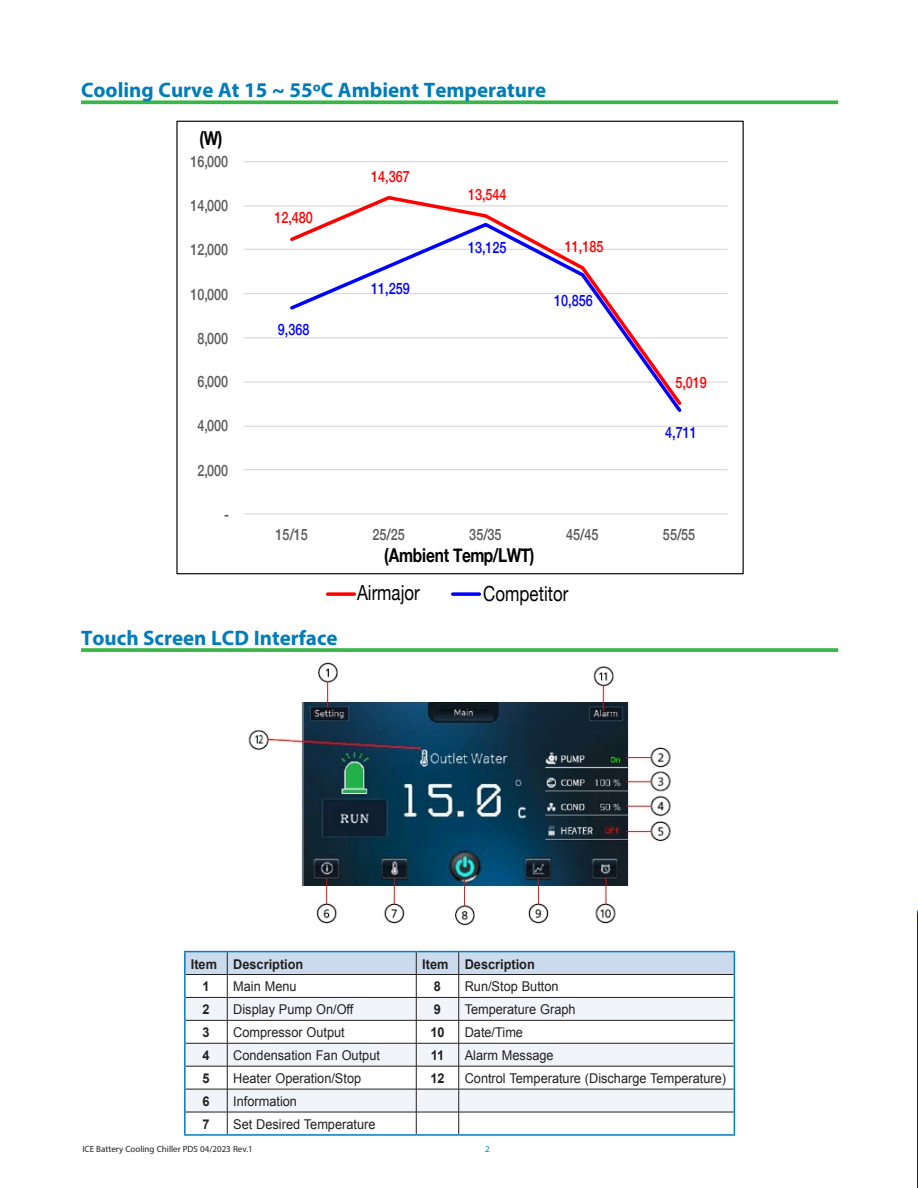
<style>
.page{position:relative;width:918px;height:1188px;background:#fff}
.page>*{position:absolute;margin:0;border:0;box-sizing:border-box;transform-origin:0 0}
.subhead{font:700 21px "Myriad Pro";color:#007cba}
.t1{font:20.85px "Helvetica Neue";letter-spacing:.005em;color:#000;scale:.81 1}
.t2{font:700 19.05px "Helvetica Neue";letter-spacing:-.01em;color:#000;scale:.81 1}
.t3{font:500 15.6px "Helvetica Neue";color:#595959;scale:.81 1}
.t4{font:500 15.6px "Helvetica Neue";color:#f00;scale:.81 1}
.t5{font:500 15.6px "Helvetica Neue";color:#00f;scale:.81 1}
.t6{font:13.5px "Arial";color:#231f20;scale:.94 1}
.t7{font:700 13.5px "Arial";color:#231f20;scale:.94 1}
.t8{font:9px "Myriad Pro";color:#231f20}
.t9{font:9px "Myriad Pro";color:#007cba}
</style>
<div class="page">
<svg style="left:81px;top:100px;width:757px;height:4px;background:#50bd5e"></svg>
<svg style="left:81px;top:648px;width:757px;height:4px;background:#48ba56"></svg>
<hr style="left:244px;top:469px;width:484px;height:1px;background:#d9d9d9">
<hr style="left:244px;top:426px;width:484px;height:1px;background:#d9d9d9">
<hr style="left:244px;top:381px;width:484px;height:2px;background:#d9d9d9">
<hr style="left:244px;top:337px;width:484px;height:1px;background:#d9d9d9">
<hr style="left:244px;top:293px;width:484px;height:1px;background:#d9d9d9">
<hr style="left:244px;top:249px;width:484px;height:1px;background:#d9d9d9">
<hr style="left:244px;top:205px;width:484px;height:2px;background:#d9d9d9">
<hr style="left:244px;top:161px;width:484px;height:1px;background:#d9d9d9">
<hr style="left:244px;top:513px;width:484px;height:1px;background:#d9d9d9">
<svg style="left:287px;top:196px;width:397px;height:24px"></svg>
<svg style="left:287px;top:220px;width:397px;height:192px"></svg>
<svg style="left:328px;top:592px;width:26px;height:4px"></svg>
<svg style="left:453px;top:592px;width:26px;height:4px"></svg>
<hr style="left:184px;top:951px;width:43px;height:1px;background:#007cba">
<hr style="left:184px;top:952px;width:2px;height:23px;background:#007cba">
<hr style="left:227px;top:951px;width:189px;height:1px;background:#007cba">
<hr style="left:416px;top:951px;width:43px;height:1px;background:#007cba">
<hr style="left:459px;top:951px;width:276px;height:1px;background:#007cba">
<hr style="left:184px;top:975px;width:2px;height:22px;background:#007cba">
<hr style="left:184px;top:997px;width:2px;height:23px;background:#007cba">
<hr style="left:184px;top:1020px;width:2px;height:23px;background:#007cba">
<hr style="left:184px;top:1043px;width:2px;height:23px;background:#007cba">
<hr style="left:184px;top:1066px;width:2px;height:23px;background:#007cba">
<hr style="left:184px;top:1089px;width:2px;height:23px;background:#007cba">
<hr style="left:184px;top:1112px;width:2px;height:22px;background:#007cba">
<hr style="left:184px;top:1134px;width:43px;height:2px;background:#007cba">
<hr style="left:227px;top:1134px;width:189px;height:2px;background:#007cba">
<hr style="left:416px;top:1134px;width:43px;height:2px;background:#007cba">
<hr style="left:459px;top:1134px;width:276px;height:2px;background:#007cba">
<svg style="left:185px;top:952px;width:550px;height:182px"></svg>
<img style="left:248px;top:662px;width:423px;height:264px">
<hr style="left:917px;top:912px;width:1px;height:276px;background:#231f20">
<p class="subhead" style="left:81px;top:76px;width:467px">Cooling Curve At 15 ~ 55ºC Ambient Temperature</p>
<p class="t2" style="left:200px;top:123px;width:30px">(W)</p>
<p class="t3" style="left:190px;top:149px;width:48px">16,000</p>
<p class="t3" style="left:190px;top:193px;width:48px">14,000</p>
<p class="t3" style="left:190px;top:237px;width:48px">12,000</p>
<p class="t3" style="left:190px;top:282px;width:48px">10,000</p>
<p class="t3" style="left:197px;top:326px;width:40px">8,000</p>
<p class="t3" style="left:197px;top:369px;width:40px">6,000</p>
<p class="t3" style="left:197px;top:413px;width:40px">4,000</p>
<p class="t3" style="left:197px;top:458px;width:40px">2,000</p>
<p class="t3" style="left:224px;top:502px;width:8px">-</p>
<p class="t4" style="left:274px;top:205px;width:49px">12,480</p>
<p class="t5" style="left:278px;top:317px;width:41px">9,368</p>
<p class="t4" style="left:371px;top:164px;width:49px">14,367</p>
<p class="t5" style="left:371px;top:275px;width:49px">11,259</p>
<p class="t4" style="left:468px;top:182px;width:49px">13,544</p>
<p class="t5" style="left:468px;top:235px;width:49px">13,125</p>
<p class="t4" style="left:565px;top:234px;width:49px">11,185</p>
<p class="t5" style="left:554px;top:288px;width:49px">10,856</p>
<p class="t4" style="left:675px;top:370px;width:41px">5,019</p>
<p class="t5" style="left:665px;top:420px;width:41px">4,711</p>
<p class="t3" style="left:276px;top:522px;width:41px">15/15</p>
<p class="t3" style="left:372px;top:522px;width:41px">25/25</p>
<p class="t3" style="left:469px;top:522px;width:41px">35/35</p>
<p class="t3" style="left:566px;top:522px;width:41px">45/45</p>
<p class="t3" style="left:663px;top:522px;width:41px">55/55</p>
<p class="t2" style="left:384px;top:540px;width:187px">(Ambient Temp/LWT)</p>
<p class="t1" style="left:357px;top:577px;width:79px">Airmajor</p>
<p class="t1" style="left:483px;top:578px;width:107px">Competitor</p>
<p class="subhead" style="left:81px;top:624px;width:258px">Touch Screen LCD Interface</p>
<p class="t7" style="left:191px;top:955px;width:29px">Item</p>
<p class="t7" style="left:233px;top:955px;width:76px">Description</p>
<p class="t7" style="left:422px;top:955px;width:29px">Item</p>
<p class="t7" style="left:465px;top:955px;width:76px">Description</p>
<p class="t7" style="left:203px;top:978px;width:9px">1</p>
<p class="t6" style="left:233px;top:978px;width:69px">Main Menu</p>
<p class="t7" style="left:434px;top:978px;width:9px">8</p>
<p class="t6" style="left:465px;top:978px;width:101px">Run/Stop Button</p>
<p class="t7" style="left:203px;top:1001px;width:9px">2</p>
<p class="t6" style="left:233px;top:1001px;width:129px">Display Pump On/Off</p>
<p class="t7" style="left:434px;top:1001px;width:9px">9</p>
<p class="t6" style="left:465px;top:1001px;width:119px">Temperature Graph</p>
<p class="t7" style="left:203px;top:1024px;width:9px">3</p>
<p class="t6" style="left:233px;top:1024px;width:120px">Compressor Output</p>
<p class="t7" style="left:430px;top:1024px;width:17px">10</p>
<p class="t6" style="left:465px;top:1024px;width:64px">Date/Time</p>
<p class="t7" style="left:203px;top:1047px;width:9px">4</p>
<p class="t6" style="left:233px;top:1047px;width:158px">Condensation Fan Output</p>
<p class="t7" style="left:431px;top:1047px;width:16px">11</p>
<p class="t6" style="left:465px;top:1047px;width:96px">Alarm Message</p>
<p class="t7" style="left:203px;top:1069px;width:9px">5</p>
<p class="t6" style="left:233px;top:1070px;width:138px">Heater Operation/Stop</p>
<p class="t7" style="left:430px;top:1069px;width:17px">12</p>
<p class="t6" style="left:465px;top:1070px;width:280px">Control Temperature (Discharge Temperature)</p>
<p class="t7" style="left:203px;top:1092px;width:9px">6</p>
<p class="t6" style="left:233px;top:1092px;width:69px">Information</p>
<p class="t7" style="left:203px;top:1115px;width:9px">7</p>
<p class="t6" style="left:233px;top:1115px;width:153px">Set Desired Temperature</p>
<p class="t8" style="left:82px;top:1143px;width:172px">ICE Battery Cooling Chiller PDS 04/2023 Rev.1</p>
<p class="t9" style="left:485px;top:1143px;width:6px">2</p>
</div>
